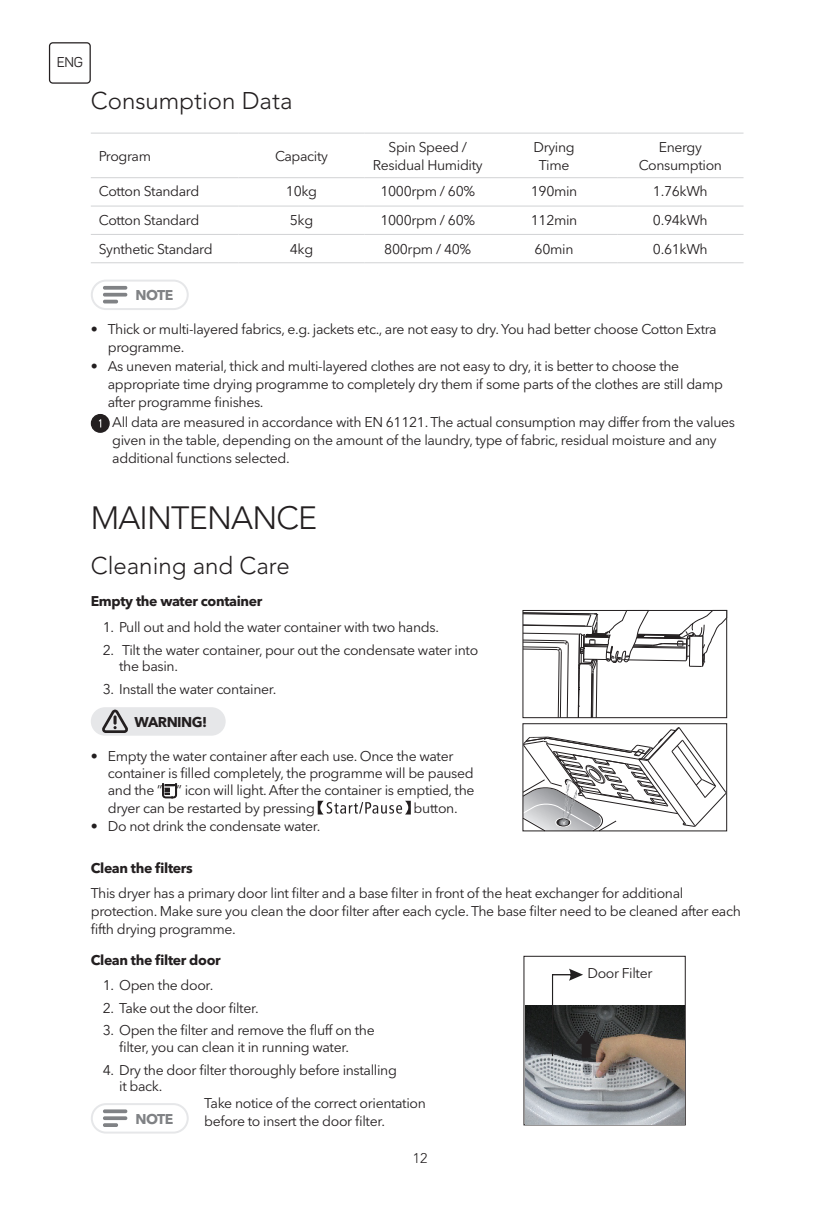
<style>
.page{position:relative;width:823px;height:1225px;background:#fff}
.page>*{position:absolute;margin:0;border:0;box-sizing:border-box;transform-origin:0 0}
.Naslov{font:300 32px "Avenir LT Pro";letter-spacing:-.025em;color:#231f20}
.Podnaslov{font:300 24px "Avenir LT Pro";color:#231f20}
.Txt{font:14px/18px "Avenir Next LT Pro";letter-spacing:-.025em;color:#231f20}
.Medju_bold{font:700 14px "Avenir Next LT Pro";letter-spacing:-.025em;color:#231f20}
.Txt-2{font:700 14px "Avenir Next LT Pro";letter-spacing:-.04em;color:#808285}
.Txt-3{font:700 14px "Avenir Next LT Pro";letter-spacing:-.04em;color:#231f20}
.t1{font:14px "Panton";color:#231f20}
.t2{font:300 14px "Avenir LT Pro";color:#231f20}
</style>
<div class="page">
<div style="left:49px;top:42px;width:42px;height:42px;border:1px solid #231f20;border-radius:3px"></div>
<hr style="left:91px;top:133px;width:147px;height:1px;background:#d1d2d4">
<hr style="left:238px;top:133px;width:126px;height:1px;background:#d1d2d4">
<hr style="left:364px;top:133px;width:126px;height:1px;background:#d1d2d4">
<hr style="left:490px;top:133px;width:127px;height:1px;background:#d1d2d4">
<hr style="left:617px;top:133px;width:126px;height:1px;background:#d1d2d4">
<hr style="left:91px;top:177px;width:147px;height:1px;background:#d1d2d4">
<hr style="left:238px;top:177px;width:126px;height:1px;background:#d1d2d4">
<hr style="left:364px;top:177px;width:126px;height:1px;background:#d1d2d4">
<hr style="left:490px;top:177px;width:127px;height:1px;background:#d1d2d4">
<hr style="left:617px;top:177px;width:126px;height:1px;background:#d1d2d4">
<hr style="left:91px;top:206px;width:147px;height:1px;background:#d1d2d4">
<hr style="left:238px;top:206px;width:126px;height:1px;background:#d1d2d4">
<hr style="left:364px;top:206px;width:126px;height:1px;background:#d1d2d4">
<hr style="left:490px;top:206px;width:127px;height:1px;background:#d1d2d4">
<hr style="left:617px;top:206px;width:126px;height:1px;background:#d1d2d4">
<hr style="left:91px;top:234px;width:147px;height:1px;background:#d1d2d4">
<hr style="left:238px;top:234px;width:126px;height:1px;background:#d1d2d4">
<hr style="left:364px;top:234px;width:126px;height:1px;background:#d1d2d4">
<hr style="left:490px;top:234px;width:127px;height:1px;background:#d1d2d4">
<hr style="left:617px;top:234px;width:126px;height:1px;background:#d1d2d4">
<hr style="left:91px;top:262px;width:147px;height:1px;background:#d1d2d4">
<hr style="left:238px;top:262px;width:126px;height:1px;background:#d1d2d4">
<hr style="left:364px;top:262px;width:126px;height:1px;background:#d1d2d4">
<hr style="left:490px;top:262px;width:127px;height:1px;background:#d1d2d4">
<hr style="left:617px;top:262px;width:126px;height:1px;background:#d1d2d4">
<div style="left:91px;top:414px;width:18px;height:18px;background:#231f20;border-radius:50%"></div>
<div style="left:91px;top:414px;width:19px;height:19px;border:1px solid #231f20;border-radius:50%"></div>
<svg style="left:98px;top:419px;width:3px;height:13px"></svg>
<div style="left:91px;top:279px;width:98px;height:31px;border:2px solid #e6e7e9;border-radius:14px"></div>
<svg style="left:103px;top:286px;width:24px;height:17px"></svg>
<svg style="left:522px;top:610px;width:204px;height:109px"></svg>
<svg style="left:522px;top:727px;width:204px;height:105px"></svg>
<div style="left:522px;top:723px;width:204px;height:108px;border:1px solid #231f20"></div>
<div style="left:91px;top:707px;width:134px;height:28px;background:#e6e7e9;border-radius:14px"></div>
<svg style="left:102px;top:709px;width:26px;height:24px"></svg>
<svg style="left:162px;top:783px;width:15px;height:15px"></svg>
<svg style="left:317px;top:800px;width:93px;height:14px"></svg>
<div style="left:91px;top:1103px;width:98px;height:30px;border:2px solid #e6e7e9;border-radius:14px"></div>
<svg style="left:103px;top:1109px;width:24px;height:18px"></svg>
<div style="left:523px;top:956px;width:162px;height:169px;border:1px solid #231f20"></div>
<img style="left:524px;top:1005px;width:160px;height:120px">
<svg style="left:551px;top:968px;width:45px;height:89px"></svg>
<p class="t1" style="left:57px;top:54px;width:28px">ENG</p>
<p class="Podnaslov" style="left:91px;top:86px;width:203px">Consumption Data</p>
<p class="Txt" style="left:99px;top:147px;width:54px">Program</p>
<p class="Txt" style="left:275px;top:147px;width:54px">Capacity</p>
<p class="Txt" style="left:388px;top:138px;width:80px">Spin Speed /</p>
<p class="Txt" style="left:373px;top:156px;width:111px">Residual Humidity</p>
<p class="Txt" style="left:533px;top:138px;width:43px">Drying</p>
<p class="Txt" style="left:538px;top:156px;width:32px">Time</p>
<p class="Txt" style="left:658px;top:138px;width:45px">Energy</p>
<p class="Txt" style="left:638px;top:156px;width:85px">Consumption</p>
<p class="Txt" style="left:99px;top:182px;width:102px">Cotton Standard</p>
<p class="Txt" style="left:286px;top:182px;width:33px">10kg</p>
<p class="Txt" style="left:380px;top:182px;width:96px">1000rpm / 60%</p>
<p class="Txt" style="left:530px;top:182px;width:48px">190min</p>
<p class="Txt" style="left:652px;top:182px;width:56px">1.76kWh</p>
<p class="Txt" style="left:99px;top:211px;width:102px">Cotton Standard</p>
<p class="Txt" style="left:289px;top:211px;width:25px">5kg</p>
<p class="Txt" style="left:380px;top:211px;width:96px">1000rpm / 60%</p>
<p class="Txt" style="left:530px;top:211px;width:48px">112min</p>
<p class="Txt" style="left:652px;top:211px;width:56px">0.94kWh</p>
<p class="Txt" style="left:99px;top:240px;width:115px">Synthetic Standard</p>
<p class="Txt" style="left:289px;top:240px;width:25px">4kg</p>
<p class="Txt" style="left:384px;top:240px;width:88px">800rpm / 40%</p>
<p class="Txt" style="left:534px;top:240px;width:40px">60min</p>
<p class="Txt" style="left:652px;top:240px;width:56px">0.61kWh</p>
<p class="Txt-2" style="left:135px;top:287px;width:39px">NOTE</p>
<p class="Txt" style="left:108px;top:320px;width:610px;text-indent:-17px">• Thick or multi-layered fabrics, e.g. jackets etc., are not easy to dry. You had better choose Cotton Extra programme.</p>
<p class="Txt" style="left:108px;top:357px;width:616px;text-indent:-17px">• As uneven material, thick and multi-layered clothes are not easy to dry, it is better to choose the appropriate time drying programme to completely dry them if some parts of the clothes are still damp after programme finishes.</p>
<p class="Txt" style="left:112px;top:413px;width:624px">All data are measured in accordance with EN 61121. The actual consumption may differ from the values given in the table, depending on the amount of the laundry, type of fabric, residual moisture and any additional functions selected.</p>
<p class="Naslov" style="left:91px;top:499px;width:228px">MAINTENANCE</p>
<p class="Podnaslov" style="left:91px;top:551px;width:200px">Cleaning and Care</p>
<p class="Medju_bold" style="left:91px;top:592px;width:173px">Empty the water container</p>
<p class="Txt" style="left:103px;top:618px;width:337px">1. Pull out and hold the water container with two hands.</p>
<p class="Txt" style="left:119px;top:641px;width:360px;line-height:16.8px;text-indent:-16px">2. Tilt the water container, pour out the condensate water into the basin.</p>
<p class="Txt" style="left:103px;top:680px;width:175px">3. Install the water container.</p>
<p class="Txt-3" style="left:134px;top:713px;width:74px">WARNING!</p>
<p class="Txt" style="left:108px;top:747px;width:368px;line-height:17.2px;text-indent:-17px">• Empty the water container after each use. Once the water container is filled completely, the programme will be paused and the ” ” icon will light. After the container is emptied, the dryer can be restarted by pressing</p>
<p class="Txt" style="left:413px;top:798px;width:45px">button.</p>
<p class="Txt" style="left:91px;top:817px;width:231px">• Do not drink the condensate water.</p>
<p class="Medju_bold" style="left:91px;top:859px;width:103px">Clean the filters</p>
<p class="Txt" style="left:91px;top:883px;width:651px">This dryer has a primary door lint filter and a base filter in front of the heat exchanger for additional protection. Make sure you clean the door filter after each cycle. The base filter need to be cleaned after each fifth drying programme.</p>
<p class="Medju_bold" style="left:91px;top:952px;width:131px">Clean the filter door</p>
<p class="Txt" style="left:103px;top:976px;width:112px">1. Open the door.</p>
<p class="Txt" style="left:103px;top:999px;width:157px">2. Take out the door filter.</p>
<p class="Txt" style="left:119px;top:1022px;width:257px;line-height:16.8px;text-indent:-16px">3. Open the filter and remove the fluff on the filter, you can clean it in running water.</p>
<p class="Txt" style="left:119px;top:1061px;width:279px;line-height:16.8px;text-indent:-16px">4. Dry the door filter thoroughly before installing it back.</p>
<p class="Txt-2" style="left:135px;top:1110px;width:39px">NOTE</p>
<p class="Txt" style="left:204px;top:1094px;width:223px">Take notice of the correct orientation before to insert the door filter.</p>
<p class="t2" style="left:412px;top:1150px;width:16px">12</p>
<p class="Txt" style="left:587px;top:964px;width:66px">Door Filter</p>
</div>
